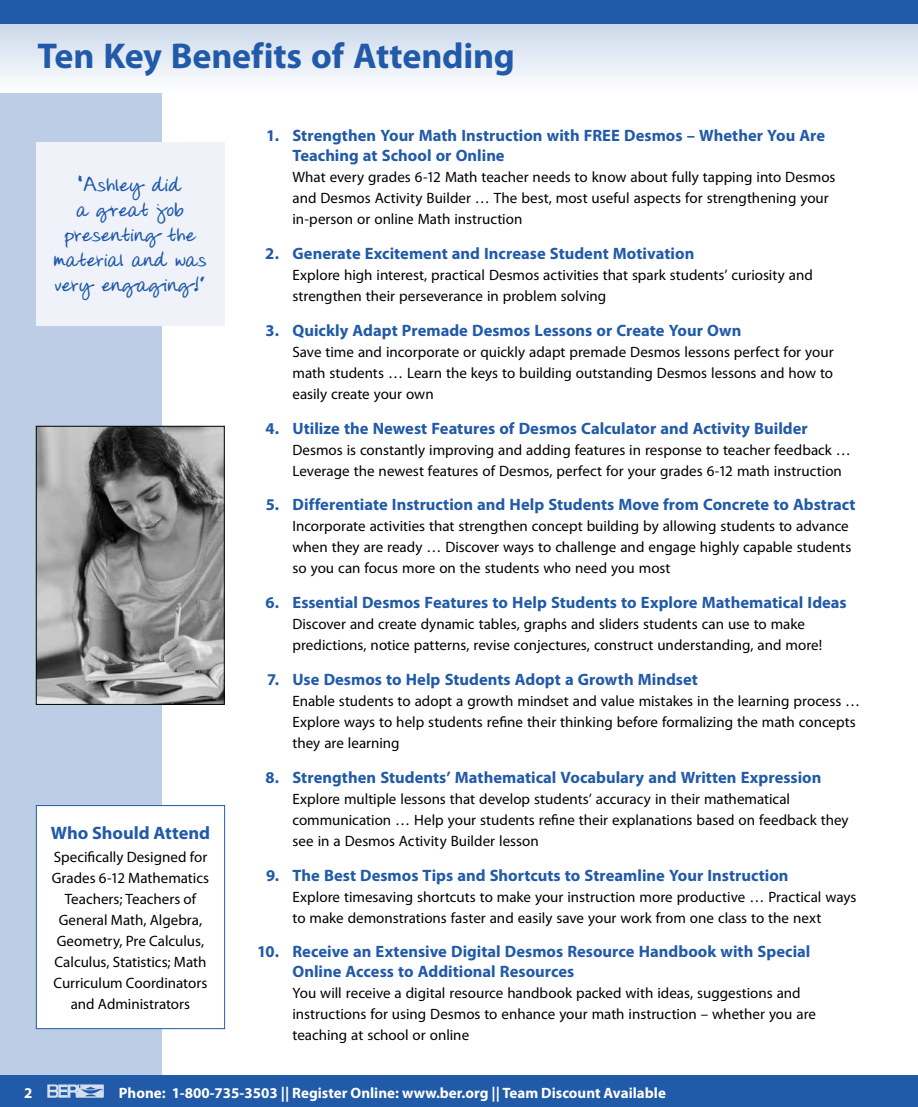
<style>
.page{position:relative;width:918px;height:1107px;background:#fff}
.page>*{position:absolute;margin:0;border:0;box-sizing:border-box;transform-origin:0 0}
.t1{font:700 36px "Myriad Pro";letter-spacing:-.005em;color:#215aa8}
.t2{font:700 21px/25.2px "Donnys Hand";letter-spacing:.005em;color:#215aa8;text-align:center}
.t3{font:700 18px "Myriad Pro";letter-spacing:-.005em;color:#215aa8}
.t4{font:700 16.5px/19.8px "Myriad Pro";color:#215aa8}
.t5{font:15px/21px "Myriad Pro";color:#000}
.t6{font:700 15px "Myriad Pro";color:#fff}
</style>
<div class="page">
<div style="left:0;top:0;width:162px;height:1107px;background:#bccde5"></div>
<div style="left:0;top:1076px;width:918px;height:31px;background:#215aa8"></div>
<svg style="left:47px;top:1084px;width:57px;height:14px"></svg>
<svg style="left:0;top:24px;width:918px;height:68px"></svg>
<div style="left:0;top:0;width:918px;height:24px;background:#215aa8"></div>
<div style="left:36px;top:806px;width:189px;height:223px;background:#fff"></div>
<div style="left:36px;top:805px;width:189px;height:224px;border:1px solid #215aa8"></div>
<div style="left:36px;top:142px;width:189px;height:184px;background:#eff3f9"></div>
<img style="left:38px;top:428px;width:185px;height:275px">
<div style="left:36px;top:426px;width:189px;height:279px;border:1px solid #000"></div>
<h1 class="t1" style="left:38px;top:32px;width:479px">Ten Key Benefits of Attending</h1>
<h2 class="t2" style="left:54px;top:173px;width:155px">“Ashley did<br>a great job presenting the material and was very engaging!”</h2>
<p class="t3" style="left:51px;top:821px;width:161px">Who Should Attend</p>
<p class="t5" style="left:52px;top:846px;width:159px;text-align:center">Specifically Designed for<br>Grades 6-12 Mathematics<br>Teachers; Teachers of<br>General Math, Algebra,<br>Geometry, Pre Calculus,<br>Calculus, Statistics; Math<br>Curriculum Coordinators and Administrators</p>
<p class="t4" style="left:293px;top:125px;width:534px;text-indent:-26px">1. Strengthen Your Math Instruction with FREE Desmos – Whether You Are<br>Teaching at School or Online</p>
<p class="t5" style="left:292px;top:166px;width:545px">What every grades 6-12 Math teacher needs to know about fully tapping into Desmos and Desmos Activity Builder … The best, most useful aspects for strengthening your in-person or online Math instruction</p>
<p class="t4" style="left:265px;top:243px;width:431px">2. Generate Excitement and Increase Student Motivation</p>
<p class="t5" style="left:292px;top:264px;width:522px">Explore high interest, practical Desmos activities that spark students’ curiosity and strengthen their perseverance in problem solving</p>
<p class="t4" style="left:266px;top:320px;width:477px">3. Quickly Adapt Premade Desmos Lessons or Create Your Own</p>
<p class="t5" style="left:292px;top:341px;width:543px;text-align:justify">Save time and incorporate or quickly adapt premade Desmos lessons perfect for your math students … Learn the keys to building outstanding Desmos lessons and how to easily create your own</p>
<p class="t4" style="left:265px;top:418px;width:544px">4. Utilize the Newest Features of Desmos Calculator and Activity Builder</p>
<p class="t5" style="left:292px;top:439px;width:560px">Desmos is constantly improving and adding features in response to teacher feedback …<br>Leverage the newest features of Desmos, perfect for your grades 6-12 math instruction</p>
<p class="t4" style="left:266px;top:494px;width:592px">5. Differentiate Instruction and Help Students Move from Concrete to Abstract</p>
<p class="t5" style="left:292px;top:516px;width:560px">Incorporate activities that strengthen concept building by allowing students to advance when they are ready … Discover ways to challenge and engage highly capable students so you can focus more on the students who need you most</p>
<p class="t4" style="left:265px;top:592px;width:583px">6. Essential Desmos Features to Help Students to Explore Mathematical Ideas</p>
<p class="t5" style="left:292px;top:613px;width:531px">Discover and create dynamic tables, graphs and sliders students can use to make predictions, notice patterns, revise conjectures, construct understanding, and more!</p>
<p class="t4" style="left:267px;top:669px;width:432px">7. Use Desmos to Help Students Adopt a Growth Mindset</p>
<p class="t5" style="left:292px;top:690px;width:569px">Enable students to adopt a growth mindset and value mistakes in the learning process …<br>Explore ways to help students refine their thinking before formalizing the math concepts they are learning</p>
<p class="t4" style="left:265px;top:767px;width:558px">8. Strengthen Students’ Mathematical Vocabulary and Written Expression</p>
<p class="t5" style="left:292px;top:788px;width:558px">Explore multiple lessons that develop students’ accuracy in their mathematical communication … Help your students refine their explanations based on feedback they see in a Desmos Activity Builder lesson</p>
<p class="t4" style="left:266px;top:865px;width:524px">9. The Best Desmos Tips and Shortcuts to Streamline Your Instruction</p>
<p class="t5" style="left:292px;top:886px;width:566px">Explore timesaving shortcuts to make your instruction more productive … Practical ways to make demonstrations faster and easily save your work from one class to the next</p>
<p class="t4" style="left:292px;top:941px;width:519px;text-indent:-35px">10. Receive an Extensive Digital Desmos Resource Handbook with Special<br>Online Access to Additional Resources</p>
<p class="t5" style="left:292px;top:982px;width:525px">You will receive a digital resource handbook packed with ideas, suggestions and instructions for using Desmos to enhance your math instruction – whether you are teaching at school or online</p>
<p class="t6" style="left:24px;top:1083px;width:10px">2</p>
<p class="t6" style="left:119px;top:1083px;width:549px">Phone: 1-800-735-3503 || Register Online: www.ber.org || Team Discount Available</p>
</div>
